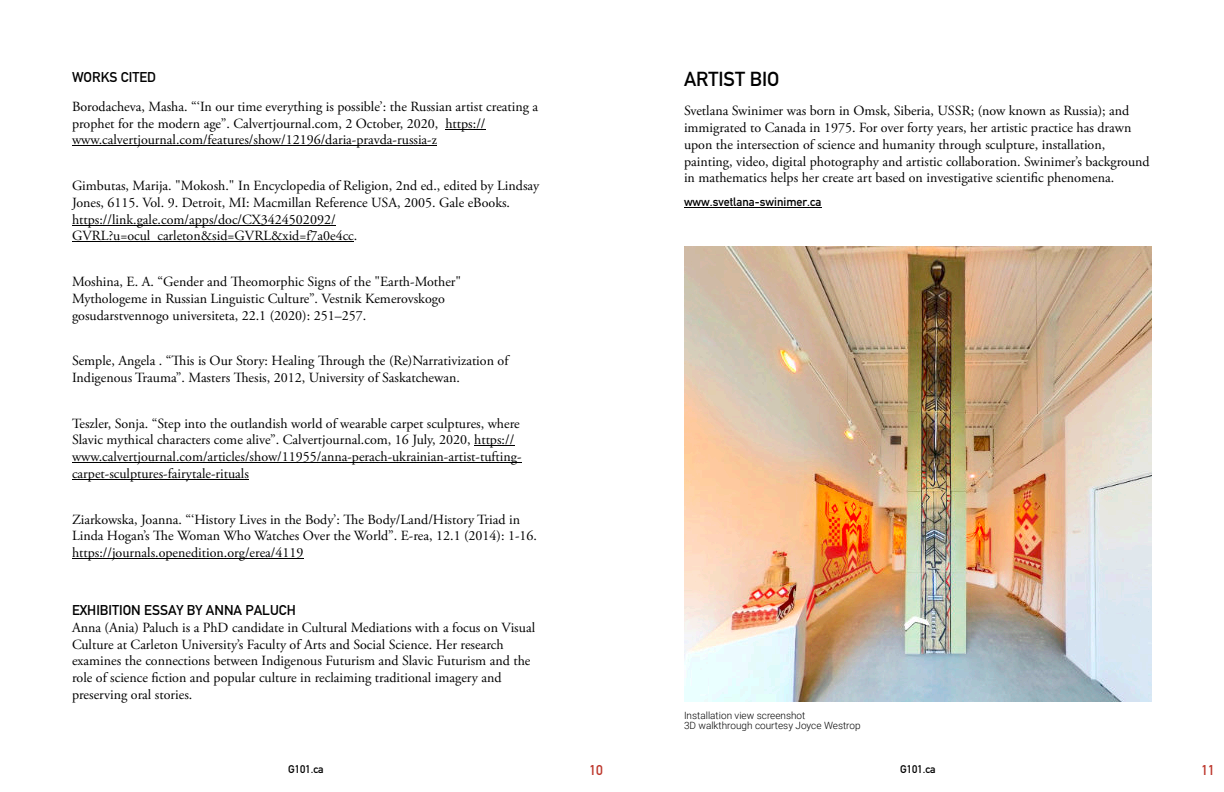
<style>
.page{position:relative;width:1224px;height:792px;background:#fff}
.page>*{position:absolute;margin:0;border:0;box-sizing:border-box;transform-origin:0 0}
.t1{font:20px "DIN Mittelschrift Alternate";color:#000}
.t2{font:14px/16.8px "Adobe Garamond Pro";color:#000}
.t3{font:14px "DIN Mittelschrift Alternate";color:#000}
.t4{font:14px "DIN Mittelschrift Alternate";color:#bd372c}
.t5{font:12px "DIN Mittelschrift Alternate";color:#000}
.t6{font:11px "DIN Mittelschrift Alternate";color:#000}
.t7{font:300 10px/10px "Roboto";color:#000}
</style>
<div class="page">
<hr style="left:445px;top:129px;width:41px;height:1px;background:#000">
<hr style="left:72px;top:146px;width:365px;height:1px;background:#000">
<hr style="left:72px;top:225px;width:264px;height:1px;background:#000">
<hr style="left:72px;top:242px;width:282px;height:1px;background:#000">
<hr style="left:474px;top:446px;width:40px;height:1px;background:#000">
<hr style="left:72px;top:462px;width:449px;height:1px;background:#000">
<hr style="left:72px;top:479px;width:177px;height:1px;background:#000">
<hr style="left:72px;top:558px;width:231px;height:1px;background:#000">
<hr style="left:684px;top:208px;width:137px;height:1px;background:#000">
<img style="left:684px;top:246px;width:468px;height:456px">
<p class="t3" style="left:72px;top:72px;width:85px">WORKS CITED</p>
<p class="t2" style="left:72px;top:99px;width:468px">Borodacheva, Masha. “‘In our time everything is possible’: the Russian artist creating a prophet for the modern age”. Calvertjournal.com, 2 October, 2020, https:// www.calvertjournal.com/features/show/12196/daria-pravda-russia-z</p>
<p class="t2" style="left:72px;top:179px;width:469px">Gimbutas, Marija. "Mokosh." In Encyclopedia of Religion, 2nd ed., edited by Lindsay Jones, 6115. Vol. 9. Detroit, MI: Macmillan Reference USA, 2005. Gale eBooks. https://link.gale.com/apps/doc/CX3424502092/ GVRL?u=ocul_carleton&amp;sid=GVRL&amp;xid=f7a0e4cc.</p>
<p class="t2" style="left:72px;top:275px;width:391px">Moshina, E. A. “Gender and Theomorphic Signs of the "Earth-Mother"<br>Mythologeme in Russian Linguistic Culture”. Vestnik Kemerovskogo gosudarstvennogo universiteta, 22.1 (2020): 251–257.</p>
<p class="t2" style="left:72px;top:354px;width:438px">Semple, Angela . “This is Our Story: Healing Through the (Re)Narrativization of<br>Indigenous Trauma”. Masters Thesis, 2012, University of Saskatchewan.</p>
<p class="t2" style="left:72px;top:416px;width:451px">Teszler, Sonja. “Step into the outlandish world of wearable carpet sculptures, where Slavic mythical characters come alive”. Calvertjournal.com, 16 July, 2020, https:// www.calvertjournal.com/articles/show/11955/anna-perach-ukrainian-artist-tufting&shy;carpet-sculptures-fairytale-rituals</p>
<p class="t2" style="left:72px;top:512px;width:467px">Ziarkowska, Joanna. “‘History Lives in the Body’: The Body/Land/History Triad in<br>Linda Hogan’s The Woman Who Watches Over the World”. E-rea, 12.1 (2014): 1-16. https://journals.openedition.org/erea/4119</p>
<p class="t3" style="left:72px;top:605px;width:225px">EXHIBITION ESSAY BY ANNA PALUCH</p>
<p class="t2" style="left:72px;top:620px;width:465px">Anna (Ania) Paluch is a PhD candidate in Cultural Mediations with a focus on Visual Culture at Carleton University’s Faculty of Arts and Social Science. Her research examines the connections between Indigenous Futurism and Slavic Futurism and the role of science fiction and popular culture in reclaiming traditional imagery and preserving oral stories.</p>
<h1 class="t1" style="left:684px;top:72px;width:97px">ARTIST BIO</h1>
<p class="t2" style="left:684px;top:104px;width:467px">Svetlana Swinimer was born in Omsk, Siberia, USSR; (now known as Russia); and immigrated to Canada in 1975. For over forty years, her artistic practice has drawn upon the intersection of science and humanity through sculpture, installation, painting, video, digital photography and artistic collaboration. Swinimer’s background in mathematics helps her create art based on investigative scientific phenomena.</p>
<p class="t5" style="left:684px;top:198px;width:139px">www.svetlana-swinimer.ca</p>
<p class="t7" style="left:684px;top:712px;width:178px">Installation view screenshot<br>3D walkthrough courtesy Joyce Westrop</p>
<p class="t6" style="left:288px;top:765px;width:37px">G101.ca</p>
<p class="t4" style="left:589px;top:765px;width:15px">10</p>
<p class="t6" style="left:900px;top:765px;width:37px">G101.ca</p>
<p class="t4" style="left:1201px;top:765px;width:15px">11</p>
</div>
